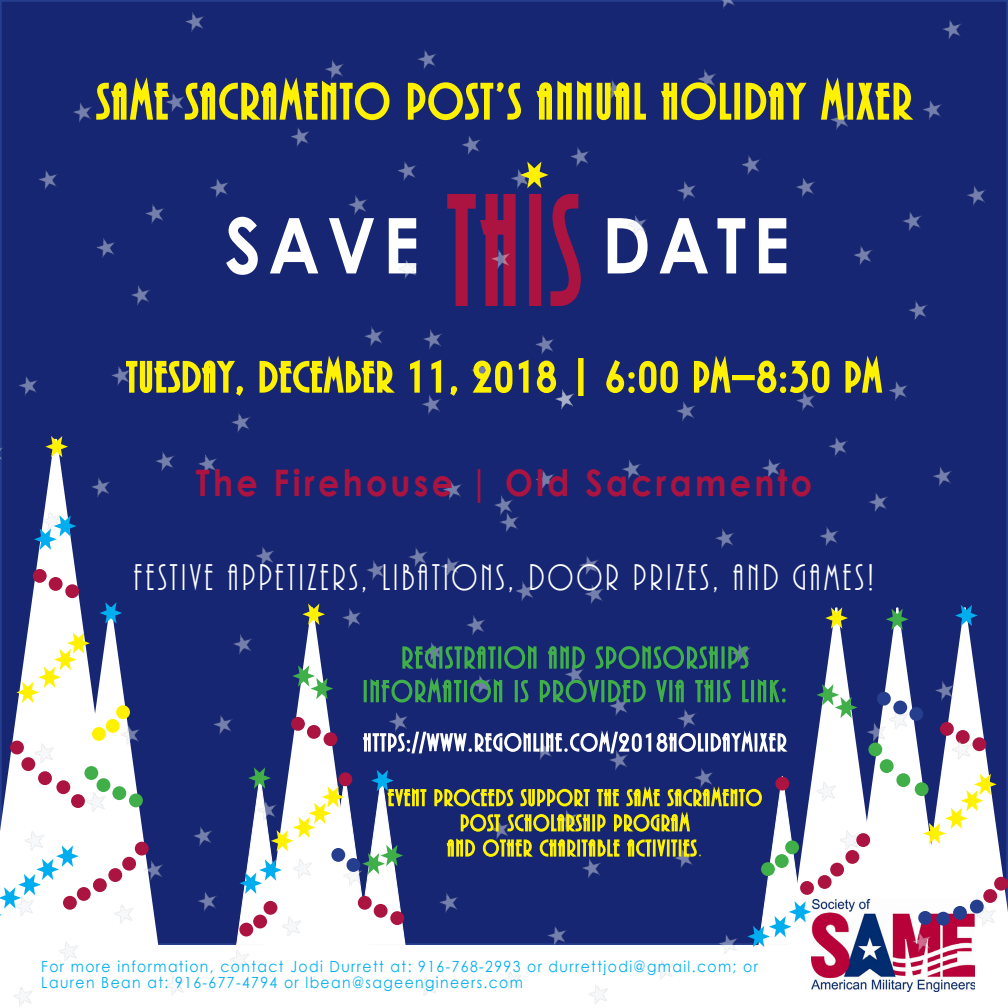
<style>
.page{position:relative;width:1008px;height:1008px;background:#fff}
.page>*{position:absolute;margin:0;border:0;box-sizing:border-box;transform-origin:0 0}
.t1{font:700 77px "Century Gothic";letter-spacing:.1em;color:#fff;scale:.91 1}
.t2{font:38.5px "ARBONNIE";letter-spacing:.1em;color:#fff;scale:.91 1}
.t3{font:700 36.57px "Century Gothic";letter-spacing:.1em;color:#ab1440;scale:.91 1}
.t4{font:15.4px "Century Gothic";letter-spacing:.1em;color:#00aeef;scale:.91 1}
</style>
<div class="page">
<div style="left:1px;top:1px;width:1006px;height:943px;background:#162673"></div>
<svg style="left:0;top:436px;width:80px;height:166px"></svg>
<img style="left:423px;top:329px;width:19px;height:21px">
<img style="left:422px;top:395px;width:19px;height:20px">
<img style="left:536px;top:335px;width:19px;height:20px">
<img style="left:399px;top:260px;width:19px;height:19px">
<img style="left:364px;top:326px;width:20px;height:21px">
<img style="left:555px;top:389px;width:20px;height:21px">
<img style="left:579px;top:555px;width:20px;height:20px">
<img style="left:443px;top:480px;width:19px;height:20px">
<img style="left:536px;top:470px;width:19px;height:20px">
<img style="left:408px;top:547px;width:20px;height:20px">
<img style="left:516px;top:581px;width:18px;height:20px">
<img style="left:715px;top:528px;width:19px;height:21px">
<img style="left:828px;top:437px;width:20px;height:20px">
<img style="left:232px;top:412px;width:19px;height:21px">
<img style="left:676px;top:402px;width:19px;height:19px">
<img style="left:198px;top:455px;width:19px;height:19px">
<img style="left:255px;top:546px;width:19px;height:20px">
<img style="left:943px;top:19px;width:19px;height:20px">
<img style="left:854px;top:245px;width:19px;height:20px">
<img style="left:967px;top:186px;width:19px;height:20px">
<img style="left:836px;top:115px;width:12px;height:15px">
<img style="left:923px;top:100px;width:19px;height:20px">
<img style="left:796px;top:178px;width:19px;height:20px">
<img style="left:902px;top:211px;width:20px;height:20px">
<img style="left:185px;top:12px;width:19px;height:20px">
<img style="left:96px;top:238px;width:20px;height:20px">
<img style="left:210px;top:179px;width:19px;height:19px">
<img style="left:73px;top:102px;width:19px;height:21px">
<img style="left:171px;top:92px;width:12px;height:20px">
<img style="left:39px;top:170px;width:19px;height:20px">
<img style="left:146px;top:204px;width:19px;height:20px">
<img style="left:717px;top:0;width:22px;height:9px">
<img style="left:628px;top:215px;width:19px;height:20px">
<img style="left:742px;top:155px;width:19px;height:20px">
<img style="left:697px;top:69px;width:19px;height:12px">
<img style="left:677px;top:181px;width:19px;height:20px">
<img style="left:131px;top:285px;width:19px;height:20px">
<img style="left:40px;top:509px;width:24px;height:6px">
<img style="left:156px;top:451px;width:19px;height:20px">
<img style="left:19px;top:376px;width:19px;height:20px">
<img style="left:112px;top:366px;width:12px;height:20px">
<img style="left:0;top:441px;width:7px;height:20px">
<img style="left:91px;top:477px;width:19px;height:20px">
<img style="left:502px;top:971px;width:19px;height:19px">
<img style="left:724px;top:947px;width:13px;height:7px">
<img style="left:655px;top:960px;width:18px;height:20px">
<img style="left:159px;top:864px;width:4px;height:13px">
<img style="left:214px;top:715px;width:19px;height:20px">
<img style="left:193px;top:826px;width:19px;height:20px">
<img style="left:348px;top:195px;width:19px;height:20px">
<img style="left:325px;top:60px;width:19px;height:10px">
<img style="left:417px;top:49px;width:20px;height:20px">
<img style="left:291px;top:128px;width:19px;height:19px">
<img style="left:398px;top:161px;width:19px;height:20px">
<img style="left:909px;top:300px;width:19px;height:20px">
<img style="left:820px;top:526px;width:19px;height:20px">
<img style="left:933px;top:467px;width:19px;height:20px">
<img style="left:796px;top:396px;width:18px;height:15px">
<img style="left:889px;top:381px;width:19px;height:20px">
<img style="left:762px;top:459px;width:19px;height:20px">
<img style="left:868px;top:492px;width:20px;height:20px">
<img style="left:198px;top:892px;width:19px;height:20px">
<svg style="left:96px;top:77px;width:75px;height:43px"></svg>
<svg style="left:183px;top:70px;width:207px;height:51px"></svg>
<svg style="left:407px;top:82px;width:114px;height:39px"></svg>
<svg style="left:536px;top:79px;width:110px;height:42px"></svg>
<svg style="left:661px;top:81px;width:71px;height:40px"></svg>
<div style="left:734px;top:83px;width:6px;height:37px;border:4px solid #fff101"></div>
<svg style="left:745px;top:82px;width:62px;height:38px"></svg>
<svg style="left:821px;top:77px;width:25px;height:45px"></svg>
<div style="left:847px;top:83px;width:6px;height:37px;border:4px solid #fff101"></div>
<svg style="left:856px;top:82px;width:58px;height:38px"></svg>
<svg style="left:124px;top:360px;width:119px;height:36px"></svg>
<svg style="left:259px;top:355px;width:136px;height:38px"></svg>
<svg style="left:410px;top:359px;width:10px;height:34px"></svg>
<svg style="left:430px;top:360px;width:28px;height:38px"></svg>
<svg style="left:471px;top:359px;width:88px;height:36px"></svg>
<div style="left:578px;top:358px;width:6px;height:38px;border:4px solid #fff101"></div>
<svg style="left:606px;top:360px;width:72px;height:33px"></svg>
<svg style="left:693px;top:355px;width:40px;height:38px"></svg>
<div style="left:732px;top:375px;width:23px;height:5px;border:4px solid #fff101"></div>
<svg style="left:754px;top:360px;width:76px;height:36px"></svg>
<svg style="left:845px;top:355px;width:38px;height:38px"></svg>
<img style="left:494px;top:495px;width:19px;height:15px">
<img style="left:570px;top:147px;width:20px;height:17px">
<img style="left:462px;top:136px;width:19px;height:19px">
<div style="left:33px;top:569px;width:14px;height:14px;background:#ab1440;border-radius:50%"></div>
<div style="left:49px;top:577px;width:14px;height:14px;background:#ab1440;border-radius:50%"></div>
<div style="left:65px;top:584px;width:14px;height:14px;background:#ab1440;border-radius:50%"></div>
<img style="left:811px;top:947px;width:164px;height:45px">
<img style="left:366px;top:560px;width:19px;height:20px">
<img style="left:500px;top:510px;width:19px;height:23px">
<img style="left:622px;top:460px;width:19px;height:20px">
<img style="left:441px;top:557px;width:19px;height:19px">
<img style="left:585px;top:584px;width:19px;height:20px">
<img style="left:910px;top:947px;width:24px;height:6px">
<img style="left:14px;top:987px;width:18px;height:19px">
<img style="left:230px;top:950px;width:19px;height:19px">
<img style="left:59px;top:946px;width:19px;height:15px">
<img style="left:166px;top:976px;width:19px;height:19px">
<img style="left:589px;top:985px;width:19px;height:19px">
<img style="left:418px;top:977px;width:19px;height:19px">
<svg style="left:45px;top:436px;width:23px;height:21px"></svg>
<svg style="left:447px;top:162px;width:138px;height:144px"></svg>
<svg style="left:34px;top:515px;width:42px;height:35px"></svg>
<svg style="left:0;top:602px;width:159px;height:344px"></svg>
<svg style="left:236px;top:604px;width:772px;height:343px"></svg>
<p class="t1" style="left:225px;top:187px;width:215px">SAVE</p>
<p class="t1" style="left:602px;top:187px;width:208px">DATE</p>
<p class="t3" style="left:196px;top:455px;width:679px">The Firehouse | Old Sacramento</p>
<p class="t2" style="left:134px;top:558px;width:815px">FESTIVE APPETIZERS, LIBATIONS, DOOR PRIZES, AND GAMES!</p>
<p class="t4" style="left:41px;top:955px;width:789px">For more information, contact Jodi Durrett at: 916-768-2993 or durrettjodi@gmail.com; or</p>
<p class="t4" style="left:41px;top:972px;width:531px">Lauren Bean at: 916-677-4794 or lbean@sageengineers.com</p>
</div>
